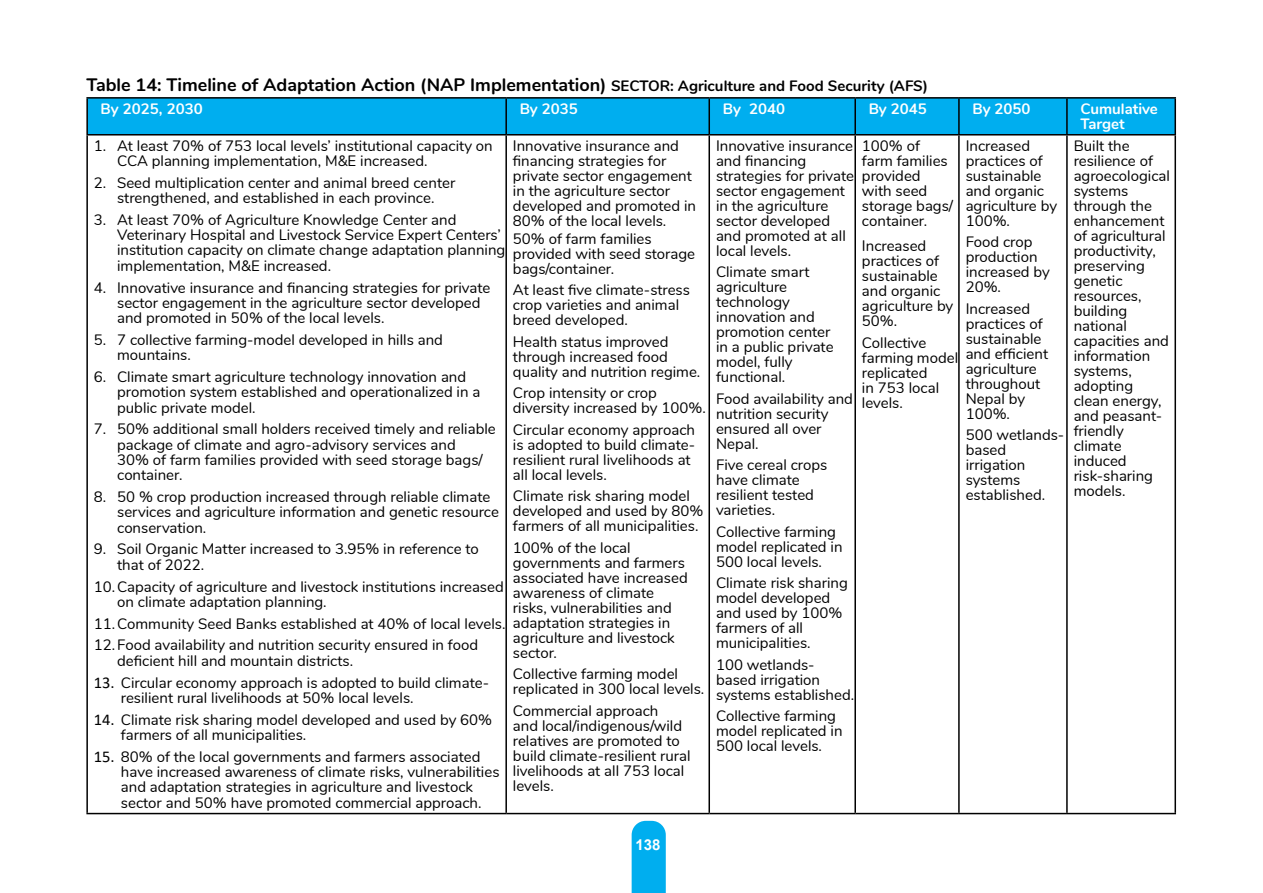
<style>
.page{position:relative;width:1263px;height:893px;background:#fff}
.page>*{position:absolute;margin:0;border:0;box-sizing:border-box;transform-origin:0 0}
.t1{font:700 18px "Nunito";color:#000}
.t2{font:15px/15px "Nunito";color:#000}
.t3{font:700 15px/15px "Nunito";color:#fff}
.t4{font:700 15px "Arial";color:#fff}
.s1{font-size:15px}
.s2{font-family:"Calibri";font-size:16.5px}
</style>
<div class="page">
<div style="left:632px;top:821px;width:34px;height:72px;background:#00aeef"></div>
<div style="left:88px;top:99px;width:1086px;height:35px;background:#00aeef"></div>
<hr style="left:86px;top:97px;width:420px;height:2px;background:#000">
<hr style="left:86px;top:99px;width:2px;height:35px;background:#000">
<hr style="left:506px;top:97px;width:203px;height:2px;background:#000">
<hr style="left:505px;top:99px;width:2px;height:35px;background:#000">
<hr style="left:709px;top:97px;width:146px;height:2px;background:#000">
<hr style="left:708px;top:99px;width:2px;height:35px;background:#000">
<hr style="left:855px;top:97px;width:104px;height:2px;background:#000">
<hr style="left:854px;top:99px;width:2px;height:35px;background:#000">
<hr style="left:959px;top:97px;width:108px;height:2px;background:#000">
<hr style="left:958px;top:99px;width:2px;height:35px;background:#000">
<hr style="left:1067px;top:97px;width:109px;height:2px;background:#000">
<hr style="left:1066px;top:99px;width:2px;height:35px;background:#000">
<hr style="left:1174px;top:99px;width:2px;height:35px;background:#000">
<hr style="left:86px;top:134px;width:420px;height:2px;background:#000">
<hr style="left:86px;top:136px;width:2px;height:677px;background:#000">
<hr style="left:506px;top:134px;width:203px;height:2px;background:#000">
<hr style="left:505px;top:136px;width:2px;height:677px;background:#000">
<hr style="left:709px;top:134px;width:146px;height:2px;background:#000">
<hr style="left:708px;top:136px;width:2px;height:677px;background:#000">
<hr style="left:855px;top:134px;width:104px;height:2px;background:#000">
<hr style="left:854px;top:136px;width:2px;height:677px;background:#000">
<hr style="left:959px;top:134px;width:108px;height:2px;background:#000">
<hr style="left:958px;top:136px;width:2px;height:677px;background:#000">
<hr style="left:1067px;top:134px;width:109px;height:2px;background:#000">
<hr style="left:1066px;top:136px;width:2px;height:677px;background:#000">
<hr style="left:1174px;top:136px;width:2px;height:677px;background:#000">
<hr style="left:86px;top:813px;width:420px;height:1px;background:#000">
<hr style="left:506px;top:813px;width:203px;height:1px;background:#000">
<hr style="left:709px;top:813px;width:146px;height:1px;background:#000">
<hr style="left:855px;top:813px;width:104px;height:1px;background:#000">
<hr style="left:959px;top:813px;width:108px;height:1px;background:#000">
<hr style="left:1067px;top:813px;width:109px;height:1px;background:#000">
<p class="t1" style="left:86px;top:72px;width:843px">Table 14: Timeline of Adaptation Action (NAP Implementation) <span class="s1">SECTOR: Agriculture and Food Security (AFS)</span></p>
<p class="t3" style="left:101px;top:100px;width:104px">By 2025, 2030</p>
<p class="t3" style="left:520px;top:100px;width:60px">By 2035</p>
<p class="t3" style="left:723px;top:100px;width:64px">By 2040</p>
<p class="t3" style="left:869px;top:100px;width:60px">By 2045</p>
<p class="t3" style="left:972px;top:100px;width:60px">By 2050</p>
<p class="t3" style="left:1080px;top:100px;width:79px">Cumulative<br>Target</p>
<p class="t2" style="left:117px;top:137px;width:377px;text-indent:-23px">1. At least 70% of 753 local levels’ institutional capacity on<br>CCA planning implementation, M&amp;E increased.</p>
<p class="t2" style="left:94px;top:174px;width:363px;text-align:center">2. Seed multiplication center and animal breed center strengthened, and established in each province.</p>
<p class="t2" style="left:117px;top:211px;width:390px;text-indent:-23px">3. At least 70% of Agriculture Knowledge Center and Veterinary Hospital and Livestock Service Expert Centers’ institution capacity on climate change adaptation planning implementation, M&amp;E increased.</p>
<p class="t2" style="left:117px;top:279px;width:375px;text-indent:-23px">4. Innovative insurance and financing strategies for private sector engagement in the agriculture sector developed and promoted in 50% of the local levels.</p>
<p class="t2" style="left:117px;top:331px;width:327px;text-indent:-23px">5. 7 collective farming-model developed in hills and mountains.</p>
<p class="t2" style="left:117px;top:368px;width:365px;text-indent:-23px">6. Climate smart agriculture technology innovation and promotion system established and operationalized in a public private model.</p>
<p class="t2" style="left:117px;top:421px;width:380px;text-indent:-23px">7. 50% additional small holders received timely and reliable package of climate and agro-advisory services and<br>30% of farm families provided with seed storage bags/ container.</p>
<p class="t2" style="left:117px;top:488px;width:383px;text-indent:-23px">8. 50 % crop production increased through reliable climate services and agriculture information and genetic resource conservation.</p>
<p class="t2" style="left:117px;top:541px;width:363px;text-indent:-23px">9. Soil Organic Matter increased to 3.95% in reference to that of 2022.</p>
<p class="t2" style="left:117px;top:578px;width:388px;text-indent:-23px">10.Capacity of agriculture and livestock institutions increased on climate adaptation planning.</p>
<p class="t2" style="left:94px;top:612px;width:413px;line-height:21.8px">11.Community Seed Banks established at 40% of local levels.<br>12.Food availability and nutrition security ensured in food</p>
<p class="t2" style="left:117px;top:652px;width:237px">deficient hill and mountain districts.</p>
<p class="t2" style="left:121px;top:674px;width:370px;text-indent:-27px"><span class="s2">13.</span> Circular economy approach is adopted to build climate&shy;resilient rural livelihoods at 50% local levels.</p>
<p class="t2" style="left:121px;top:711px;width:373px;text-indent:-27px"><span class="s2">14.</span> Climate risk sharing model developed and used by 60% farmers of all municipalities.</p>
<p class="t2" style="left:121px;top:748px;width:380px;text-indent:-27px"><span class="s2">15.</span> 80% of the local governments and farmers associated have increased awareness of climate risks, vulnerabilities and adaptation strategies in agriculture and livestock sector and 50% have promoted commercial approach.</p>
<p class="t2" style="left:862px;top:137px;width:93px">100% of farm families provided with seed storage bags/ container.</p>
<p class="t2" style="left:862px;top:238px;width:93px">Increased practices of sustainable and organic agriculture by<br>50%.</p>
<p class="t2" style="left:862px;top:334px;width:98px">Collective farming model replicated<br>in 753 local levels.</p>
<p class="t2" style="left:966px;top:137px;width:93px">Increased practices of sustainable and organic agriculture by<br>100%.</p>
<p class="t2" style="left:966px;top:234px;width:86px">Food crop production increased by<br>20%.</p>
<p class="t2" style="left:966px;top:300px;width:84px">Increased practices of sustainable and efficient agriculture throughout<br>Nepal by<br>100%.</p>
<p class="t2" style="left:966px;top:427px;width:100px">500 wetlands&shy;based irrigation systems established.</p>
<p class="t2" style="left:1074px;top:137px;width:98px">Built the resilience of agroecological systems through the enhancement of agricultural productivity, preserving genetic resources, building national capacities and information systems, adopting clean energy, and peasant&shy;friendly climate induced risk-sharing models.</p>
<p class="t2" style="left:716px;top:137px;width:140px">Innovative insurance and financing strategies for private sector engagement in the agriculture sector developed and promoted at all local levels.</p>
<p class="t2" style="left:716px;top:264px;width:119px">Climate smart agriculture technology innovation and promotion center in a public private model, fully functional.</p>
<p class="t2" style="left:716px;top:390px;width:138px">Food availability and nutrition security ensured all over<br>Nepal.</p>
<p class="t2" style="left:716px;top:457px;width:113px">Five cereal crops have climate resilient tested varieties.</p>
<p class="t2" style="left:716px;top:523px;width:128px">Collective farming model replicated in<br>500 local levels.</p>
<p class="t2" style="left:716px;top:575px;width:133px">Climate risk sharing model developed and used by 100% farmers of all municipalities.</p>
<p class="t2" style="left:716px;top:656px;width:140px">100 wetlands&shy;based irrigation systems established.</p>
<p class="t2" style="left:716px;top:707px;width:128px">Collective farming model replicated in<br>500 local levels.</p>
<p class="t2" style="left:513px;top:137px;width:185px">Innovative insurance and financing strategies for private sector engagement in the agriculture sector developed and promoted in<br>80% of the local levels.</p>
<p class="t2" style="left:513px;top:230px;width:184px">50% of farm families provided with seed storage bags/container.</p>
<p class="t2" style="left:513px;top:282px;width:179px">At least five climate-stress crop varieties and animal breed developed.</p>
<p class="t2" style="left:513px;top:333px;width:189px">Health status improved through increased food quality and nutrition regime.</p>
<p class="t2" style="left:513px;top:385px;width:194px">Crop intensity or crop diversity increased by 100%.</p>
<p class="t2" style="left:513px;top:421px;width:184px">Circular economy approach is adopted to build climate&shy;resilient rural livelihoods at all local levels.</p>
<p class="t2" style="left:513px;top:488px;width:192px">Climate risk sharing model developed and used by 80% farmers of all municipalities.</p>
<p class="t2" style="left:513px;top:539px;width:176px">100% of the local governments and farmers associated have increased awareness of climate risks, vulnerabilities and adaptation strategies in agriculture and livestock sector.</p>
<p class="t2" style="left:513px;top:666px;width:193px">Collective farming model replicated in 300 local levels.</p>
<p class="t2" style="left:513px;top:702px;width:179px">Commercial approach<br>and local/indigenous/wild relatives are promoted to build climate-resilient rural livelihoods at all 753 local levels.</p>
<p class="t4" style="left:636px;top:834px;width:27px">138</p>
</div>
